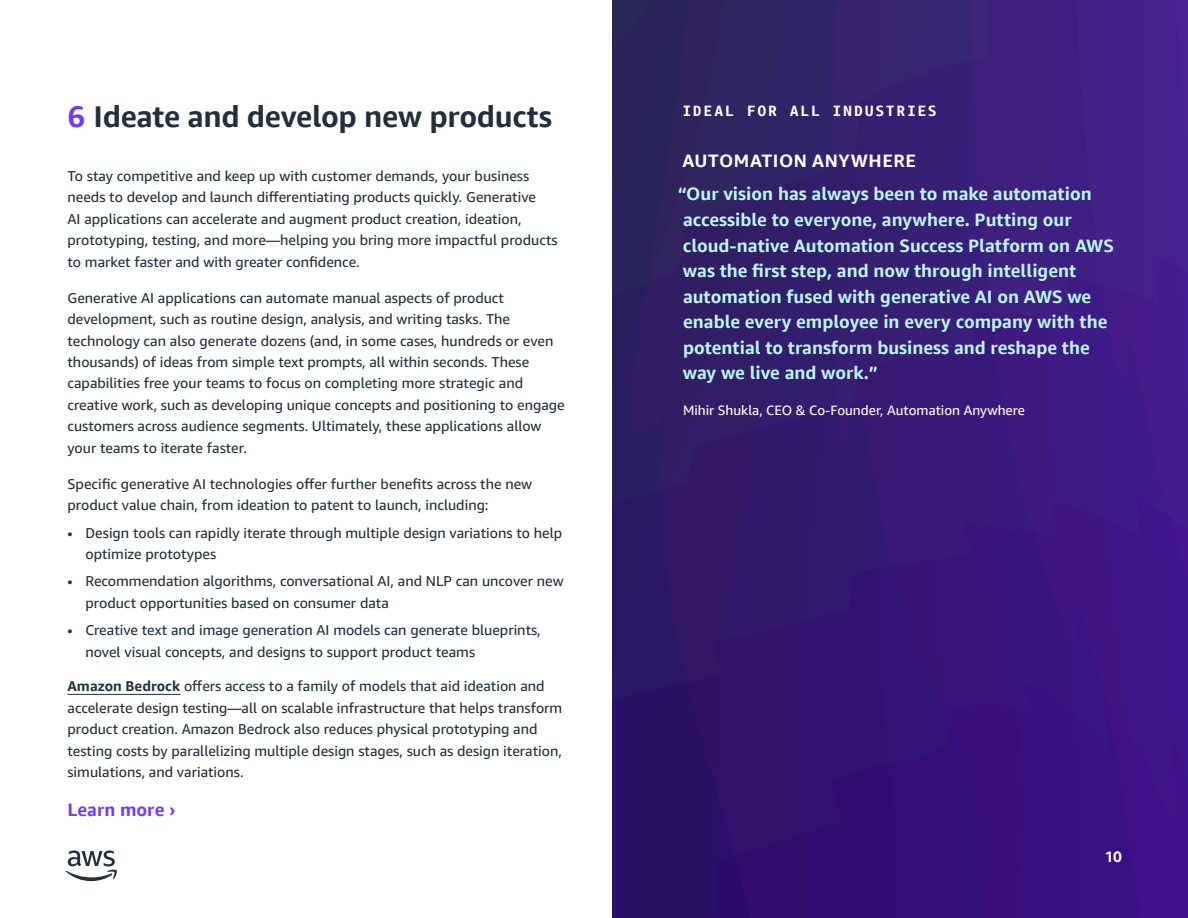
<style>
.page{position:relative;width:1188px;height:918px;background:#fff}
.page>*{position:absolute;margin:0;border:0;box-sizing:border-box;transform-origin:0 0}
.t1{font:700 30px "Amazon Ember Display";letter-spacing:-.015em;color:#222f3d}
.t2{font:700 18px/25.5px "Amazon Ember Display";color:#bbf8ff}
.t3{font:700 18px "Amazon Ember Display";letter-spacing:.03em;color:#fff}
.t4{font:700 18px "Amazon Ember Display";color:#7537f9}
.t5{font:700 15px "Amazon Ember Mono";letter-spacing:.11em;color:#fff}
.t6{font:700 15px "Amazon Ember";color:#fff}
.t7{font:14.25px/21.3px "Amazon Ember";color:#232f3e}
.t8{font:14.25px/21.3px "Amazon Ember";color:#222f3d}
.t9{font:13.5px "Amazon Ember";color:#fff}
.s1{font-family:"Amazon Ember Mono";color:#7537f9}
.s2{font-weight:700;color:#222f3d}
</style>
<div class="page">
<img style="left:612px;top:0;width:576px;height:917px">
<hr style="left:68px;top:694px;width:112px;height:1px;background:#222f3d">
<svg style="left:65px;top:851px;width:52px;height:30px"></svg>
<h1 class="t1" style="left:68px;top:97px;width:486px"><span class="s1">6</span> Ideate and develop new products</h1>
<p class="t7" style="left:68px;top:165px;width:492px">To stay competitive and keep up with customer demands, your business needs to develop and launch differentiating products quickly. Generative<br>AI applications can accelerate and augment product creation, ideation, prototyping, testing, and more—helping you bring more impactful products to market faster and with greater confidence.</p>
<p class="t7" style="left:68px;top:287px;width:499px">Generative AI applications can automate manual aspects of product development, such as routine design, analysis, and writing tasks. The technology can also generate dozens (and, in some cases, hundreds or even thousands) of ideas from simple text prompts, all within seconds. These capabilities free your teams to focus on completing more strategic and creative work, such as developing unique concepts and positioning to engage customers across audience segments. Ultimately, these applications allow your teams to iterate faster.</p>
<p class="t7" style="left:68px;top:473px;width:466px">Specific generative AI technologies offer further benefits across the new product value chain, from ideation to patent to launch, including:</p>
<p class="t8" style="left:85px;top:522px;width:478px;text-indent:-18px">• Design tools can rapidly iterate through multiple design variations to help optimize prototypes</p>
<p class="t8" style="left:85px;top:571px;width:480px;text-indent:-18px">• Recommendation algorithms, conversational AI, and NLP can uncover new product opportunities based on consumer data</p>
<p class="t8" style="left:85px;top:620px;width:457px;text-indent:-18px">• Creative text and image generation AI models can generate blueprints, novel visual concepts, and designs to support product teams</p>
<p class="t7" style="left:68px;top:676px;width:496px"><span class="s2">Amazon Bedrock</span> offers access to a family of models that aid ideation and accelerate design testing—all on scalable infrastructure that helps transform product creation. Amazon Bedrock also reduces physical prototyping and testing costs by parallelizing multiple design stages, such as design iteration, simulations, and variations.</p>
<p class="t4" style="left:68px;top:798px;width:110px">Learn more ›</p>
<p class="t5" style="left:682px;top:101px;width:256px">IDEAL FOR ALL INDUSTRIES</p>
<p class="t3" style="left:682px;top:150px;width:235px">AUTOMATION ANYWHERE</p>
<p class="t2" style="left:678px;top:182px;width:438px">“Our vision has always been to make automation accessible to everyone, anywhere. Putting our cloud-native Automation Success Platform on AWS was the first step, and now through intelligent automation fused with generative AI on AWS we enable every employee in every company with the potential to transform business and reshape the way we live and work.”</p>
<p class="t9" style="left:683px;top:402px;width:343px">Mihir Shukla, CEO &amp; Co-Founder, Automation Anywhere</p>
<p class="t6" style="left:1105px;top:846px;width:19px">10</p>
</div>
